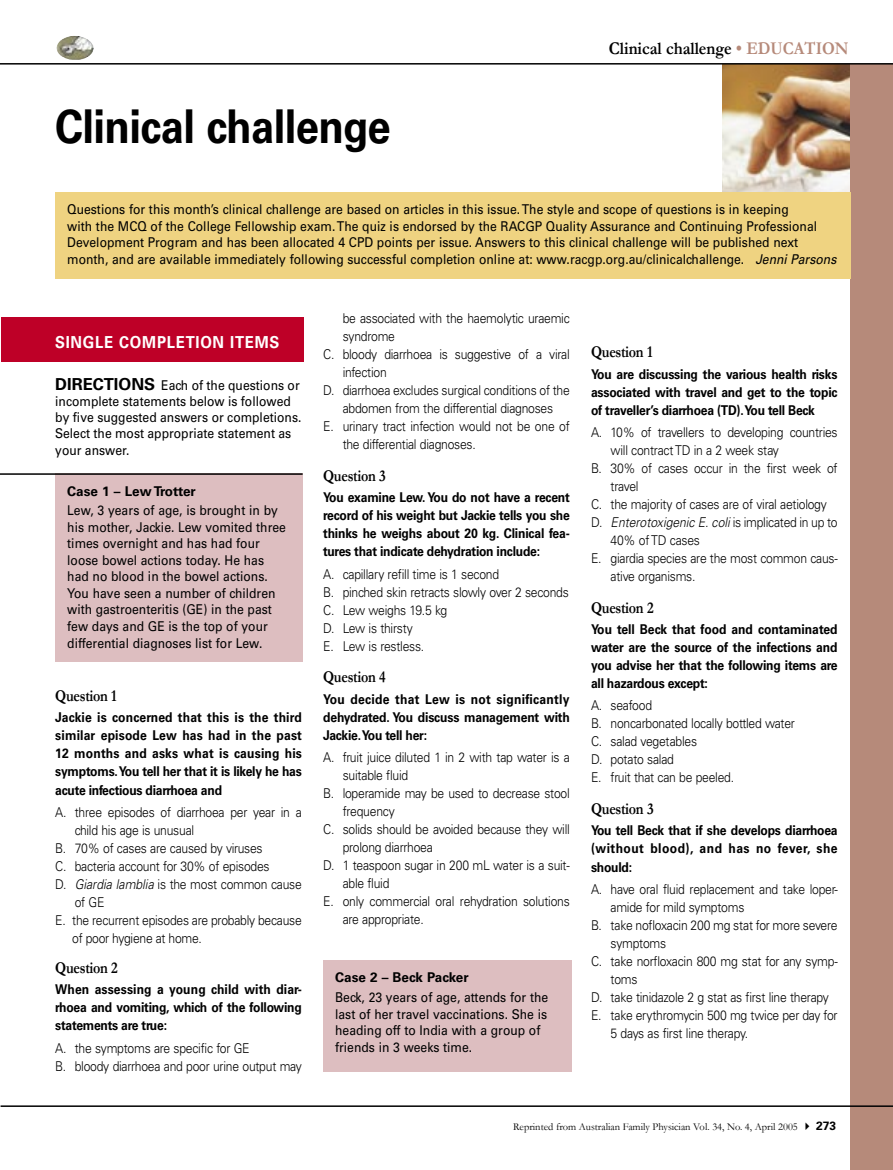
<style>
.page{position:relative;width:893px;height:1170px;background:#fff}
.page>*{position:absolute;margin:0;border:0;box-sizing:border-box;transform-origin:0 0}
.education_headline{font:700 46.5px "Univers LT";letter-spacing:-.015em;color:#000;scale:.9 1}
.theme_header_type{font:700 18px "Garamond";color:#000;scale:.9 1}
.clinchal_question_head{font:700 16.5px "Garamond";letter-spacing:-.02em;color:#000;scale:.85 1}
.t1{font:700 16.5px "Univers LT";letter-spacing:.05em;color:#fff;scale:.9 1}
.clinchal_questions{font:300 13.5px/18px "Univers LT";letter-spacing:-.02em;color:#000;scale:.9 1}
.clinchal_question_text{font:700 13.5px/18px "Univers LT";letter-spacing:-.02em;color:#000;text-align:justify;scale:.9 1}
.afp_table_body{font:13.5px/16.2px "Univers LT";color:#000;scale:.9 1}
.clinchal_case_text{font:13.5px/16.5px "Univers LT";color:#000;scale:.9 1}
.afp_Body_text{font:300 13.5px/18px "Univers LT";letter-spacing:-.02em;color:#000;scale:.9 1}
.clinchal_case_head{font:700 13.5px "Univers LT";color:#000}
.clinchal_questions-2{font:300 13.5px "Univers LT";letter-spacing:-.04em;color:#000;scale:.9 1}
.t2{font:10.5px "Garamond";color:#000}
.s1{color:#b68a7a}
.s2{font-style:italic}
.s3{font-weight:700;font-size:16.5px}
.s4{font-family:"Univers LT";font-weight:700;font-size:12px}
</style>
<div class="page">
<img style="left:723px;top:65px;width:127px;height:127px">
<div style="left:850px;top:64px;width:43px;height:1105px;background:#b68a7a"></div>
<hr style="left:0;top:63px;width:893px;height:2px;background:#000">
<hr style="left:1px;top:1105px;width:892px;height:1px;background:#000">
<img style="left:56px;top:36px;width:38px;height:24px">
<div style="left:55px;top:473px;width:247px;height:189px;background:#ddbec0"></div>
<div style="left:55px;top:192px;width:795px;height:87px;background:#efd381"></div>
<hr style="left:0;top:473px;width:303px;height:2px;background:#000">
<div style="left:1px;top:318px;width:302px;height:44px;background:#be0027"></div>
<div style="left:323px;top:960px;width:249px;height:111px;background:#ddbec0"></div>
<p class="education_headline" style="left:55px;top:100px;width:374px">Clinical challenge</p>
<p class="theme_header_type" style="left:609px;top:38px;width:268px">Clinical challenge <span class="s1">• EDUCATION</span></p>
<p class="afp_table_body" style="left:67px;top:201px;width:856px">Questions for this month’s clinical challenge are based on articles in this issue. The style and scope of questions is in keeping<br>with the MCQ of the College Fellowship exam. The quiz is endorsed by the RACGP Quality Assurance and Continuing Professional Development Program and has been allocated 4 CPD points per issue. Answers to this clinical challenge will be published next month, and are available immediately following successful completion online at: www.racgp.org.au/clinicalchallenge. <span class="s2">Jenni Parsons</span></p>
<p class="t1" style="left:55px;top:332px;width:251px">SINGLE COMPLETION ITEMS</p>
<p class="afp_table_body" style="left:55px;top:377px;width:275px"><span class="s3">DIRECTIONS</span> Each of the questions or incomplete statements below is followed by five suggested answers or completions.<br>Select the most appropriate statement as your answer.</p>
<p class="clinchal_case_head" style="left:67px;top:483px;width:130px">Case 1 – Lew Trotter</p>
<p class="clinchal_case_text" style="left:67px;top:502px;width:244px">Lew, 3 years of age, is brought in by his mother, Jackie. Lew vomited three times overnight and has had four loose bowel actions today. He has had no blood in the bowel actions.<br>You have seen a number of children with gastroenteritis (GE) in the past few days and GE is the top of your differential diagnoses list for Lew.</p>
<p class="clinchal_question_head" style="left:55px;top:685px;width:74px">Question 1</p>
<p class="clinchal_question_text" style="left:55px;top:708px;width:276px">Jackie is concerned that this is the third similar episode Lew has had in the past 12 months and asks what is causing his symptoms. You tell her that it is likely he has acute infectious diarrhoea and</p>
<p class="clinchal_questions" style="left:75px;top:803px;width:254px;text-indent:-20px">A. three episodes of diarrhoea per year in a child his age is unusual</p>
<p class="clinchal_questions" style="left:55px;top:839px;width:232px">B. 70% of cases are caused by viruses</p>
<p class="clinchal_questions" style="left:55px;top:857px;width:240px">C. bacteria account for 30% of episodes</p>
<p class="clinchal_questions" style="left:75px;top:875px;width:254px;text-indent:-20px">D. <span class="s2">Giardia lamblia</span> is the most common cause of GE</p>
<p class="afp_Body_text" style="left:72px;top:911px;width:257px;text-indent:-17px">E. the recurrent episodes are probably because of poor hygiene at home.</p>
<p class="clinchal_question_head" style="left:55px;top:957px;width:75px">Question 2</p>
<p class="clinchal_question_text" style="left:55px;top:980px;width:276px">When assessing a young child with diar&shy;rhoea and vomiting, which of the following statements are true:</p>
<p class="clinchal_questions" style="left:55px;top:1038px;width:217px">A. the symptoms are specific for GE</p>
<p class="clinchal_questions" style="left:55px;top:1056px;width:276px">B. bloody diarrhoea and poor urine output may</p>
<p class="clinchal_questions" style="left:343px;top:309px;width:254px">be associated with the haemolytic uraemic syndrome</p>
<p class="clinchal_questions" style="left:343px;top:345px;width:254px;text-indent:-20px">C. bloody diarrhoea is suggestive of a viral infection</p>
<p class="clinchal_questions" style="left:323px;top:381px;width:276px;text-align:center">D. diarrhoea excludes surgical conditions of the abdomen from the differential diagnoses</p>
<p class="clinchal_questions" style="left:343px;top:417px;width:254px;text-indent:-20px">E. urinary tract infection would not be one of the differential diagnoses.</p>
<p class="clinchal_question_head" style="left:323px;top:465px;width:75px">Question 3</p>
<p class="clinchal_question_text" style="left:323px;top:488px;width:276px">You examine Lew. You do not have a recent record of his weight but Jackie tells you she thinks he weighs about 20 kg. Clinical fea&shy;tures that indicate dehydration include:</p>
<p class="clinchal_questions" style="left:323px;top:565px;width:197px">A. capillary refill time is 1 second</p>
<p class="clinchal_questions" style="left:323px;top:583px;width:274px">B. pinched skin retracts slowly over 2 seconds</p>
<p class="clinchal_questions-2" style="left:323px;top:601px;width:140px">C. Lew weighs 19.5 kg</p>
<p class="clinchal_questions" style="left:323px;top:619px;width:101px">D. Lew is thirsty</p>
<p class="clinchal_questions" style="left:323px;top:637px;width:114px">E. Lew is restless.</p>
<p class="clinchal_question_head" style="left:323px;top:667px;width:75px">Question 4</p>
<p class="clinchal_question_text" style="left:323px;top:690px;width:276px">You decide that Lew is not significantly dehydrated. You discuss management with Jackie. You tell her:</p>
<p class="clinchal_questions" style="left:343px;top:748px;width:254px;text-indent:-20px">A. fruit juice diluted 1 in 2 with tap water is a suitable fluid</p>
<p class="clinchal_questions" style="left:343px;top:784px;width:254px;text-indent:-20px">B. loperamide may be used to decrease stool frequency</p>
<p class="clinchal_questions" style="left:343px;top:820px;width:254px;text-indent:-20px">C. solids should be avoided because they will prolong diarrhoea</p>
<p class="clinchal_questions" style="left:343px;top:856px;width:254px;text-indent:-20px">D. 1 teaspoon sugar in 200 mL water is a suit&shy;able fluid</p>
<p class="clinchal_questions" style="left:343px;top:892px;width:254px;text-indent:-20px">E. only commercial oral rehydration solutions are appropriate.</p>
<p class="clinchal_case_head" style="left:335px;top:969px;width:135px">Case 2 – Beck Packer</p>
<p class="clinchal_case_text" style="left:335px;top:989px;width:238px">Beck, 23 years of age, attends for the last of her travel vaccinations. She is heading off to India with a group of friends in 3 weeks time.</p>
<p class="clinchal_question_head" style="left:591px;top:342px;width:74px">Question 1</p>
<p class="clinchal_question_text" style="left:591px;top:365px;width:275px">You are discussing the various health risks associated with travel and get to the topic of traveller’s diarrhoea (TD). You tell Beck</p>
<p class="clinchal_questions" style="left:611px;top:423px;width:254px;text-indent:-20px">A. 10% of travellers to developing countries will contract TD in a 2 week stay</p>
<p class="clinchal_questions" style="left:611px;top:459px;width:254px;text-indent:-20px">B. 30% of cases occur in the first week of travel</p>
<p class="clinchal_questions" style="left:591px;top:495px;width:264px">C. the majority of cases are of viral aetiology</p>
<p class="clinchal_questions" style="left:611px;top:513px;width:254px;text-indent:-20px">D. <span class="s2">Enterotoxigenic E. coli</span> is implicated in up to<br>40% of TD cases</p>
<p class="clinchal_questions" style="left:611px;top:549px;width:254px;text-indent:-20px">E. giardia species are the most common caus&shy;ative organisms.</p>
<p class="clinchal_question_head" style="left:591px;top:597px;width:75px">Question 2</p>
<p class="clinchal_question_text" style="left:591px;top:620px;width:276px">You tell Beck that food and contaminated water are the source of the infections and you advise her that the following items are all hazardous except:</p>
<p class="clinchal_questions" style="left:591px;top:696px;width:69px">A. seafood</p>
<p class="clinchal_questions" style="left:591px;top:714px;width:228px">B. noncarbonated locally bottled water</p>
<p class="clinchal_questions" style="left:591px;top:732px;width:119px">C. salad vegetables</p>
<p class="clinchal_questions" style="left:591px;top:750px;width:94px">D. potato salad</p>
<p class="clinchal_questions" style="left:591px;top:768px;width:160px">E. fruit that can be peeled.</p>
<p class="clinchal_question_head" style="left:591px;top:798px;width:75px">Question 3</p>
<p class="clinchal_question_text" style="left:591px;top:821px;width:276px">You tell Beck that if she develops diarrhoea (without blood), and has no fever, she should:</p>
<p class="clinchal_questions" style="left:611px;top:879px;width:254px;text-indent:-20px">A. have oral fluid replacement and take loper&shy;amide for mild symptoms</p>
<p class="clinchal_questions" style="left:611px;top:915px;width:254px;text-indent:-20px">B. take nofloxacin 200 mg stat for more severe symptoms</p>
<p class="clinchal_questions" style="left:611px;top:951px;width:254px;text-indent:-20px">C. take norfloxacin 800 mg stat for any symp&shy;toms</p>
<p class="clinchal_questions" style="left:591px;top:987px;width:266px">D. take tinidazole 2 g stat as first line therapy</p>
<p class="clinchal_questions" style="left:611px;top:1005px;width:254px;text-indent:-20px">E. take erythromycin 500 mg twice per day for<br>5 days as first line therapy.</p>
<p class="t2" style="left:513px;top:1120px;width:324px">Reprinted from Australian Family Physician Vol. 34, No. 4, April 2005 ✔ <span class="s4">273</span></p>
</div>
